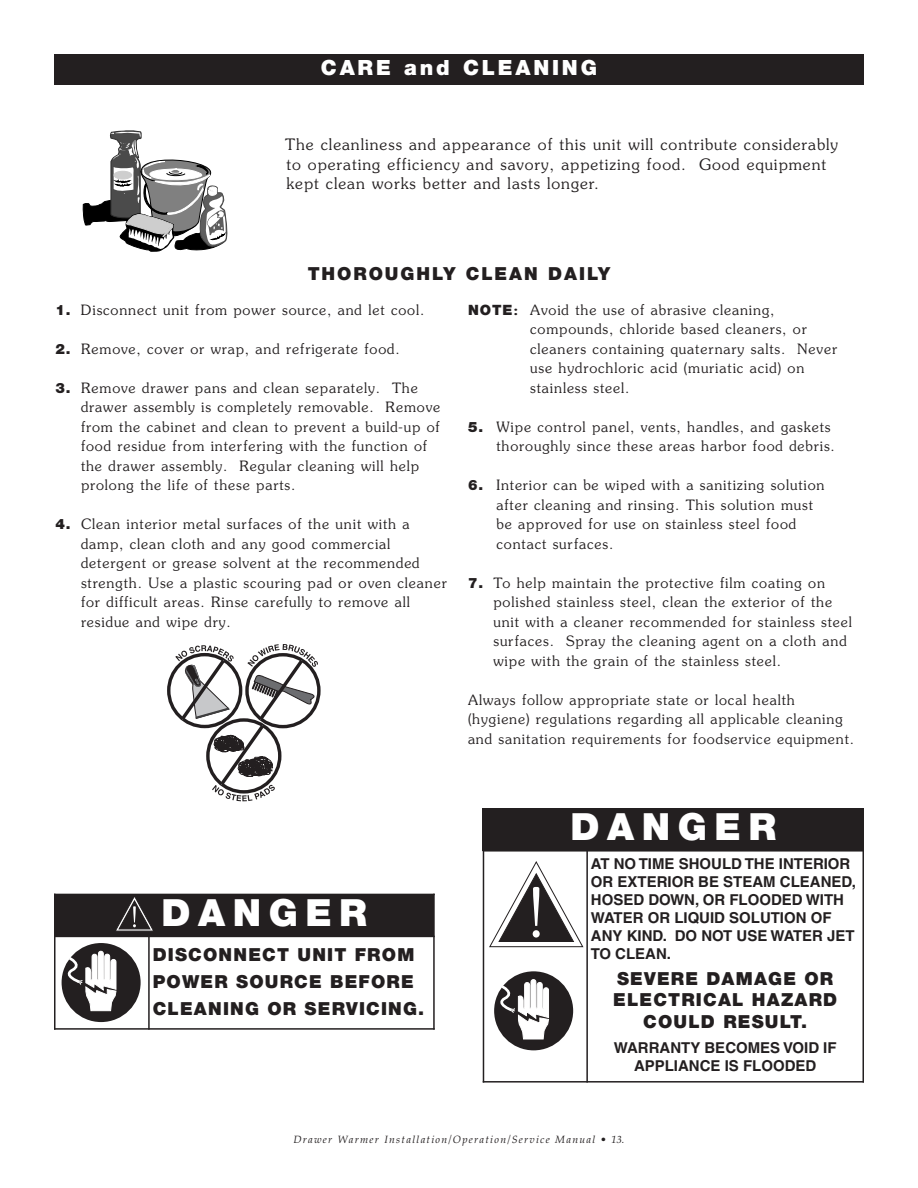
<style>
.page{position:relative;width:918px;height:1188px;background:#fff}
.page>*{position:absolute;margin:0;border:0;box-sizing:border-box;transform-origin:0 0}
.t1{font:900 37.5px "Helvetica Neue";letter-spacing:.2em;color:#fff}
.t2{font:900 21px "Helvetica Neue";letter-spacing:.135em;color:#fff}
.t3{font:900 18px/21.6px "Helvetica Neue";letter-spacing:.065em;color:#231f20;text-align:center}
.t4{font:900 18px "Helvetica Neue";letter-spacing:.105em;color:#231f20}
.t5{font:300 15.75px/19.5px "Souvenir";letter-spacing:.06em;color:#231f20}
.t6{font:700 15px/18px "Helvetica";color:#231f20}
.t7{font:300 14.25px/19.5px "Souvenir";letter-spacing:.06em;color:#231f20}
.t8{font:italic 10.5px "Palatino";letter-spacing:.12em;color:#231f20}
.s1{font-family:"Helvetica Neue";font-weight:900}
.s2{font-weight:600}
</style>
<div class="page">
<div style="left:54px;top:54px;width:810px;height:31px;background:#231f20"></div>
<svg style="left:83px;top:131px;width:145px;height:120px"></svg>
<svg style="left:169px;top:655px;width:72px;height:72px"></svg>
<svg style="left:175px;top:644px;width:143px;height:157px"></svg>
<div style="left:483px;top:808px;width:380px;height:43px;background:#231f20"></div>
<hr style="left:483px;top:808px;width:1px;height:275px;background:#231f20">
<hr style="left:586px;top:850px;width:2px;height:233px;background:#231f20">
<hr style="left:862px;top:808px;width:2px;height:275px;background:#231f20">
<hr style="left:483px;top:850px;width:381px;height:2px;background:#231f20">
<hr style="left:483px;top:1081px;width:381px;height:2px;background:#231f20">
<div style="left:494px;top:971px;width:79px;height:79px;background:#231f20;border-radius:50%"></div>
<svg style="left:494px;top:979px;width:55px;height:60px"></svg>
<svg style="left:489px;top:861px;width:94px;height:86px"></svg>
<div style="left:54px;top:894px;width:380px;height:42px;background:#231f20"></div>
<hr style="left:54px;top:894px;width:2px;height:136px;background:#231f20">
<hr style="left:148px;top:936px;width:2px;height:94px;background:#231f20">
<hr style="left:433px;top:894px;width:2px;height:136px;background:#231f20">
<hr style="left:54px;top:936px;width:381px;height:1px;background:#231f20">
<hr style="left:54px;top:1028px;width:381px;height:2px;background:#231f20">
<svg style="left:116px;top:897px;width:37px;height:34px"></svg>
<hr style="left:133px;top:906px;width:3px;height:16px;background:#fff">
<div style="left:62px;top:943px;width:79px;height:79px;background:#231f20;border-radius:50%"></div>
<svg style="left:62px;top:951px;width:54px;height:60px"></svg>
<h2 class="t2" style="left:321px;top:60px;width:278px">CARE and CLEANING</h2>
<p class="t5" style="left:285px;top:136px;width:555px">The cleanliness and appearance of this unit will contribute considerably to operating efficiency and savory, appetizing food. Good equipment kept clean works better and lasts longer.</p>
<p class="t4" style="left:308px;top:267px;width:304px">THOROUGHLY CLEAN DAILY</p>
<p class="t7" style="left:56px;top:301px;width:370px"><span class="s1">1.</span> Disconnect unit from power source, and let cool.</p>
<p class="t7" style="left:56px;top:340px;width:346px"><span class="s1">2.</span> Remove, cover or wrap, and refrigerate food.</p>
<p class="t7" style="left:81px;top:379px;width:361px;text-indent:-25px"><span class="s1">3.</span> Remove drawer pans and clean separately. The drawer assembly is completely removable. Remove from the cabinet and clean to prevent a build-up of food residue from interfering with the function of the drawer assembly. Regular cleaning will help prolong the life of these parts.</p>
<p class="t7" style="left:81px;top:515px;width:367px;text-indent:-26px"><span class="s1">4.</span> Clean interior metal surfaces of the unit with a damp, clean cloth and any good commercial detergent or grease solvent at the recommended strength. Use a plastic scouring pad or oven cleaner for difficult areas. Rinse carefully to remove all residue and wipe dry.</p>
<p class="t7" style="left:530px;top:301px;width:308px;text-indent:-62px"><span class="s1">NOTE</span><span class="s2">:</span> Avoid the use of abrasive cleaning, compounds, chloride based cleaners, or cleaners containing quaternary salts. Never use hydrochloric acid (muriatic acid) on stainless steel.</p>
<p class="t7" style="left:497px;top:418px;width:340px;text-indent:-29px"><span class="s1">5.</span> Wipe control panel, vents, handles, and gaskets thoroughly since these areas harbor food debris.</p>
<p class="t7" style="left:497px;top:476px;width:330px;text-indent:-28px"><span class="s1">6.</span> Interior can be wiped with a sanitizing solution after cleaning and rinsing. This solution must be approved for use on stainless steel food contact surfaces.</p>
<p class="t7" style="left:494px;top:574px;width:360px;text-indent:-25px"><span class="s1">7.</span> To help maintain the protective film coating on polished stainless steel, clean the exterior of the unit with a cleaner recommended for stainless steel surfaces. Spray the cleaning agent on a cloth and wipe with the grain of the stainless steel.</p>
<p class="t7" style="left:468px;top:691px;width:388px">Always follow appropriate state or local health (hygiene) regulations regarding all applicable cleaning and sanitation requirements for foodservice equipment.</p>
<h1 class="t1" style="left:162px;top:899px;width:207px">DANGER</h1>
<p class="t3" style="left:153px;top:942px;width:273px;line-height:27px;text-align:left">DISCONNECT UNIT FROM<br>POWER SOURCE BEFORE<br>CLEANING OR SERVICING.</p>
<h1 class="t1" style="left:571px;top:813px;width:207px">DANGER</h1>
<p class="t6" style="left:591px;top:856px;width:267px">AT NO TIME SHOULD THE INTERIOR<br>OR EXTERIOR BE STEAM CLEANED,<br>HOSED DOWN, OR FLOODED WITH<br>WATER OR LIQUID SOLUTION OF<br>ANY KIND. DO NOT USE WATER JET<br>TO CLEAN.</p>
<p class="t3" style="left:613px;top:969px;width:226px">SEVERE DAMAGE OR<br>ELECTRICAL HAZARD<br>COULD RESULT.</p>
<p class="t6" style="left:614px;top:1040px;width:224px;text-align:center">WARRANTY BECOMES VOID IF<br>APPLIANCE IS FLOODED</p>
<p class="t8" style="left:293px;top:1133px;width:333px">Drawer Warmer Installation/Operation/Service Manual • 13.</p>
</div>
